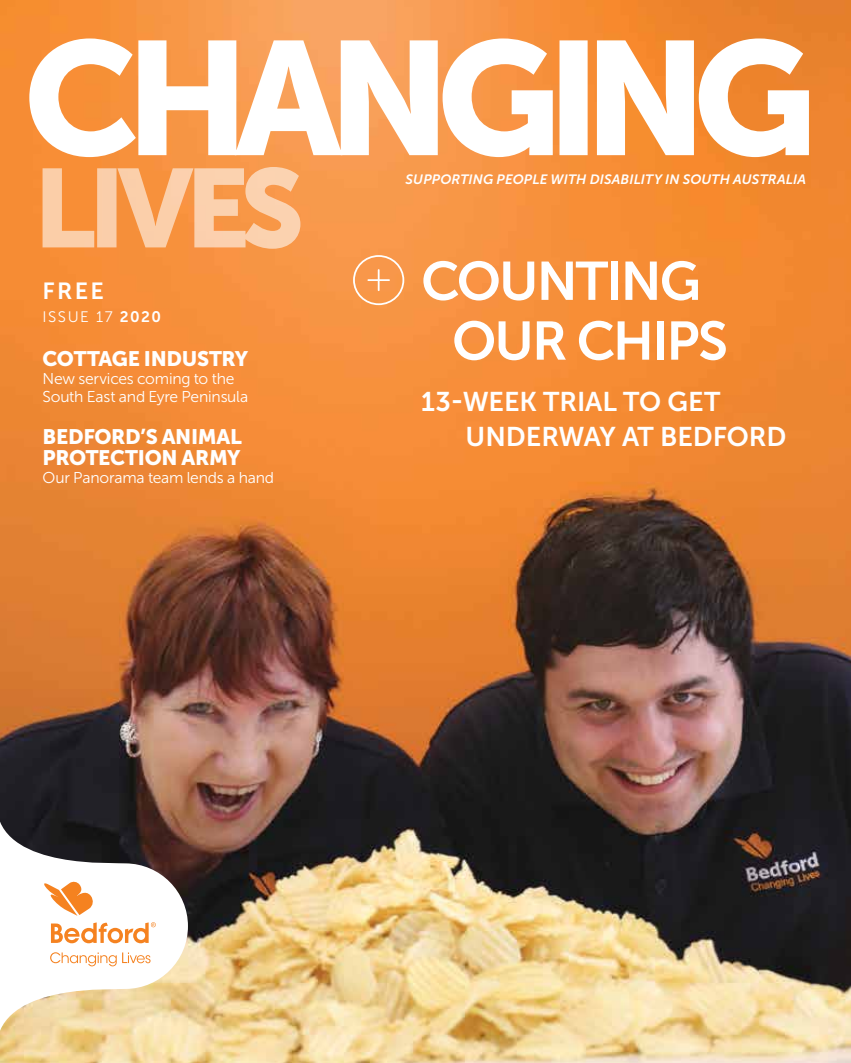
<style>
.page{position:relative;width:851px;height:1063px;background:#fff}
.page>*{position:absolute;margin:0;border:0;box-sizing:border-box;transform-origin:0 0}
.t1{font:54px/59.8px "Museo Sans 700";letter-spacing:-.04em;color:#fff;text-align:center}
.t2{font:27px/34.5px "Museo Sans 700";letter-spacing:-.005em;color:#fff}
.t3{font:23.25px "Museo Sans 700";color:#fff}
.t4{font:20.85px/20.9px "Museo Sans 900";letter-spacing:-.015em;color:#fff}
.t5{font:15.6px/18.3px "Museo Sans 300";letter-spacing:-.015em;color:#fff}
.t6{font:15.3px "Museo Sans 300";letter-spacing:.1em;color:#fff}
.t7{font:italic 13.5px "Museo Sans 700";letter-spacing:.01em;color:#fff}
.s1{font-family:"Museo Sans 700"}
</style>
<div class="page">
<img style="left:0;top:0;width:850px;height:1063px">
<svg style="left:29px;top:38px;width:779px;height:119px"></svg>
<svg style="left:43px;top:167px;width:257px;height:82px"></svg>
<svg style="left:353px;top:255px;width:51px;height:50px"></svg>
<svg style="left:0;top:781px;width:188px;height:282px"></svg>
<svg style="left:44px;top:882px;width:50px;height:34px"></svg>
<svg style="left:51px;top:922px;width:105px;height:21px"></svg>
<svg style="left:50px;top:952px;width:100px;height:14px"></svg>
<h3 class="t3" style="left:43px;top:278px;width:63px">FREE</h3>
<p class="t6" style="left:43px;top:308px;width:120px">ISSUE 17 <span class="s1">2020</span></p>
<h3 class="t4" style="left:43px;top:348px;width:207px">COTTAGE INDUSTRY</h3>
<p class="t5" style="left:43px;top:370px;width:207px">New services coming to the<br>South East and Eyre Peninsula</p>
<h3 class="t4" style="left:43px;top:426px;width:201px">BEDFORD’S ANIMAL<br>PROTECTION ARMY</h3>
<p class="t5" style="left:43px;top:469px;width:233px">Our Panorama team lends a hand</p>
<p class="t7" style="left:405px;top:172px;width:402px">SUPPORTING PEOPLE WITH DISABILITY IN SOUTH AUSTRALIA</p>
<h1 class="t1" style="left:421px;top:251px;width:308px">COUNTING<br>OUR CHIPS</h1>
<h2 class="t2" style="left:465px;top:385px;width:322px;text-indent:-44px">13-WEEK TRIAL TO GET<br>UNDERWAY AT BEDFORD</h2>
</div>
